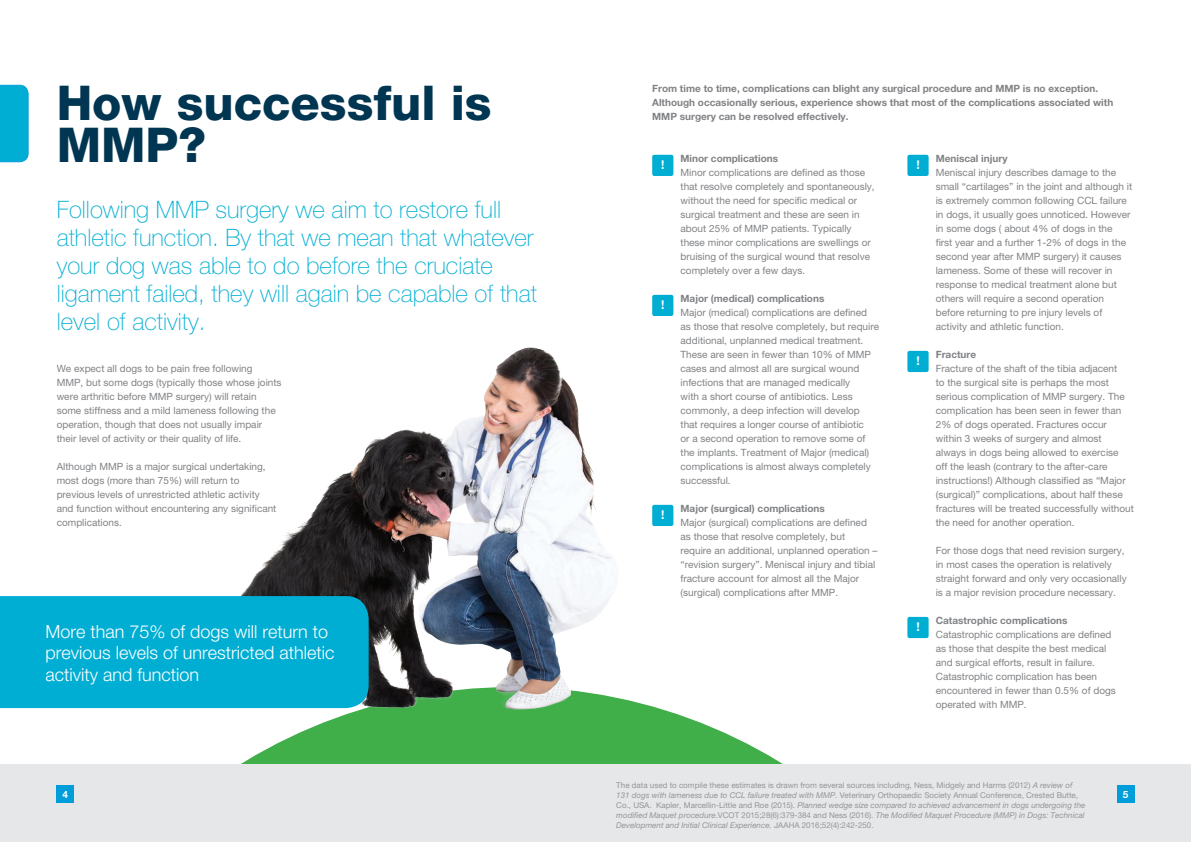
<style>
.page{position:relative;width:1191px;height:842px;background:#fff}
.page>*{position:absolute;margin:0;border:0;box-sizing:border-box;transform-origin:0 0}
.t1{font:800 48px/42px "Helvetica Neue";color:#003652}
.t2{font:100 24px/28px "Helvetica Neue";color:#00aed3}
.t3{font:300 18px/21px "Helvetica Neue";color:#fff}
.t4{font:700 12.1px "Helvetica Neue";color:#fff}
.t5{font:10px/14px "Helvetica Neue";color:#808285}
.t6{font:700 10px/14px "Helvetica Neue";color:#808285}
.t7{font:700 10px "Helvetica Neue";color:#fff}
.t8{font:8px/10px "Helvetica Neue";color:#939598}
.s1{font-style:italic}
</style>
<div class="page">
<svg style="left:0;top:708px;width:783px;height:56px"></svg>
<img style="left:56px;top:347px;width:601px;height:381px">
<div style="left:907px;top:617px;width:21px;height:21px;background:#00aed3;border-radius:2px"></div>
<div style="left:652px;top:155px;width:21px;height:21px;background:#00aed3;border-radius:2px"></div>
<div style="left:652px;top:295px;width:21px;height:21px;background:#00aed3;border-radius:2px"></div>
<div style="left:652px;top:505px;width:21px;height:21px;background:#00aed3;border-radius:2px"></div>
<div style="left:907px;top:155px;width:21px;height:21px;background:#00aed3;border-radius:2px"></div>
<div style="left:907px;top:351px;width:21px;height:21px;background:#00aed3;border-radius:2px"></div>
<svg style="left:0;top:85px;width:29px;height:77px;background:#06afd4"></svg>
<div style="left:0;top:596px;width:369px;height:112px;background:#00aed3"></div>
<div style="left:0;top:764px;width:1191px;height:78px;background:#e6e7e9"></div>
<div style="left:57px;top:785px;width:17px;height:17px;background:#009ddb"></div>
<div style="left:1117px;top:785px;width:17px;height:17px;background:#009ddb"></div>
<h1 class="t1" style="left:57px;top:82px;width:436px">How successful is<br>MMP?</h1>
<h2 class="t2" style="left:57px;top:195px;width:482px">Following MMP surgery we aim to restore full athletic function. By that we mean that whatever your dog was able to do before the cruciate ligament failed, they will again be capable of that level of activity.</h2>
<p class="t5" style="left:57px;top:361px;width:226px">We expect all dogs to be pain free following MMP, but some dogs (typically those whose joints were arthritic before MMP surgery) will retain some stiffness and a mild lameness following the operation, though that does not usually impair their level of activity or their quality of life.</p>
<p class="t5" style="left:57px;top:459px;width:221px">Although MMP is a major surgical undertaking, most dogs (more than 75%) will return to previous levels of unrestricted athletic activity and function without encountering any significant complications.</p>
<h3 class="t3" style="left:45px;top:621px;width:291px">More than 75% of dogs will return to previous levels of unrestricted athletic activity and function</h3>
<p class="t6" style="left:652px;top:81px;width:462px">From time to time, complications can blight any surgical procedure and MMP is no exception.<br>Although occasionally serious, experience shows that most of the complications associated with<br>MMP surgery can be resolved effectively.</p>
<p class="t6" style="left:935px;top:151px;width:73px">Meniscal injury</p>
<p class="t5" style="left:935px;top:165px;width:198px">Meniscal injury describes damage to the small “cartilages” in the joint and although it is extremely common following CCL failure in dogs, it usually goes unnoticed. However in some dogs ( about 4% of dogs in the<br>first year and a further 1-2% of dogs in the second year after MMP surgery) it causes lameness. Some of these will recover in response to medical treatment alone but others will require a second operation before returning to pre injury levels of activity and athletic function.</p>
<p class="t6" style="left:935px;top:347px;width:42px">Fracture</p>
<p class="t5" style="left:935px;top:361px;width:200px">Fracture of the shaft of the tibia adjacent<br>to the surgical site is perhaps the most serious complication of MMP surgery. The complication has been seen in fewer than 2% of dogs operated. Fractures occur within 3 weeks of surgery and almost always in dogs being allowed to exercise<br>off the leash (contrary to the after-care instructions!) Although classified as “Major (surgical)” complications, about half these fractures will be treated successfully without the need for another operation.</p>
<p class="t5" style="left:935px;top:543px;width:192px">For those dogs that need revision surgery, in most cases the operation is relatively straight forward and only very occasionally is a major revision procedure necessary.</p>
<p class="t6" style="left:935px;top:613px;width:133px">Catastrophic complications</p>
<p class="t5" style="left:935px;top:627px;width:182px">Catastrophic complications are defined as those that despite the best medical and surgical efforts, result in failure.<br>Catastrophic complication has been encountered in fewer than 0.5% of dogs operated with MMP.</p>
<p class="t6" style="left:680px;top:151px;width:99px">Minor complications</p>
<p class="t5" style="left:680px;top:165px;width:196px">Minor complications are defined as those that resolve completely and spontaneously, without the need for specific medical or surgical treatment and these are seen in about 25% of MMP patients. Typically these minor complications are swellings or bruising of the surgical wound that resolve completely over a few days.</p>
<p class="t6" style="left:680px;top:291px;width:145px">Major (medical) complications</p>
<p class="t5" style="left:680px;top:305px;width:200px">Major (medical) complications are defined as those that resolve completely, but require additional, unplanned medical treatment.<br>These are seen in fewer than 10% of MMP cases and almost all are surgical wound infections that are managed medically<br>with a short course of antibiotics. Less commonly, a deep infection will develop that requires a longer course of antibiotic<br>or a second operation to remove some of the implants. Treatment of Major (medical) complications is almost always completely successful.</p>
<p class="t6" style="left:680px;top:501px;width:146px">Major (surgical) complications</p>
<p class="t5" style="left:680px;top:515px;width:198px">Major (surgical) complications are defined as those that resolve completely, but require an additional, unplanned operation – “revision surgery”. Meniscal injury and tibial fracture account for almost all the Major (surgical) complications after MMP.</p>
<p class="t4" style="left:661px;top:157px;width:5px">!</p>
<p class="t4" style="left:916px;top:157px;width:5px">!</p>
<p class="t4" style="left:661px;top:297px;width:5px">!</p>
<p class="t4" style="left:916px;top:353px;width:5px">!</p>
<p class="t4" style="left:661px;top:507px;width:5px">!</p>
<p class="t4" style="left:916px;top:619px;width:5px">!</p>
<p class="t8" style="left:616px;top:780px;width:470px">The data used to compile these estimates is drawn from several sources including, Ness, Midgely and Harms (2012) <span class="s1">A review of 131 dogs with lameness due to CCL failure treated with MMP</span>. Veterinary Orthopaedic Society Annual Conference, Crested Butte, Co., USA. Kapler, Marcellin-Little and Roe (2015). <span class="s1">Planned wedge size compared to achieved advancement in dogs undergoing the modified Maquet procedure</span>.VCOT 2015;28(6):379-384 and Ness (2016). <span class="s1">The Modified Maquet Procedure (MMP) in Dogs: Technical Development and Initial Clinical Experience.</span> JAAHA 2016;52(4):242-250.</p>
<p class="t7" style="left:62px;top:788px;width:7px">4</p>
<p class="t7" style="left:1123px;top:788px;width:7px">5</p>
</div>
